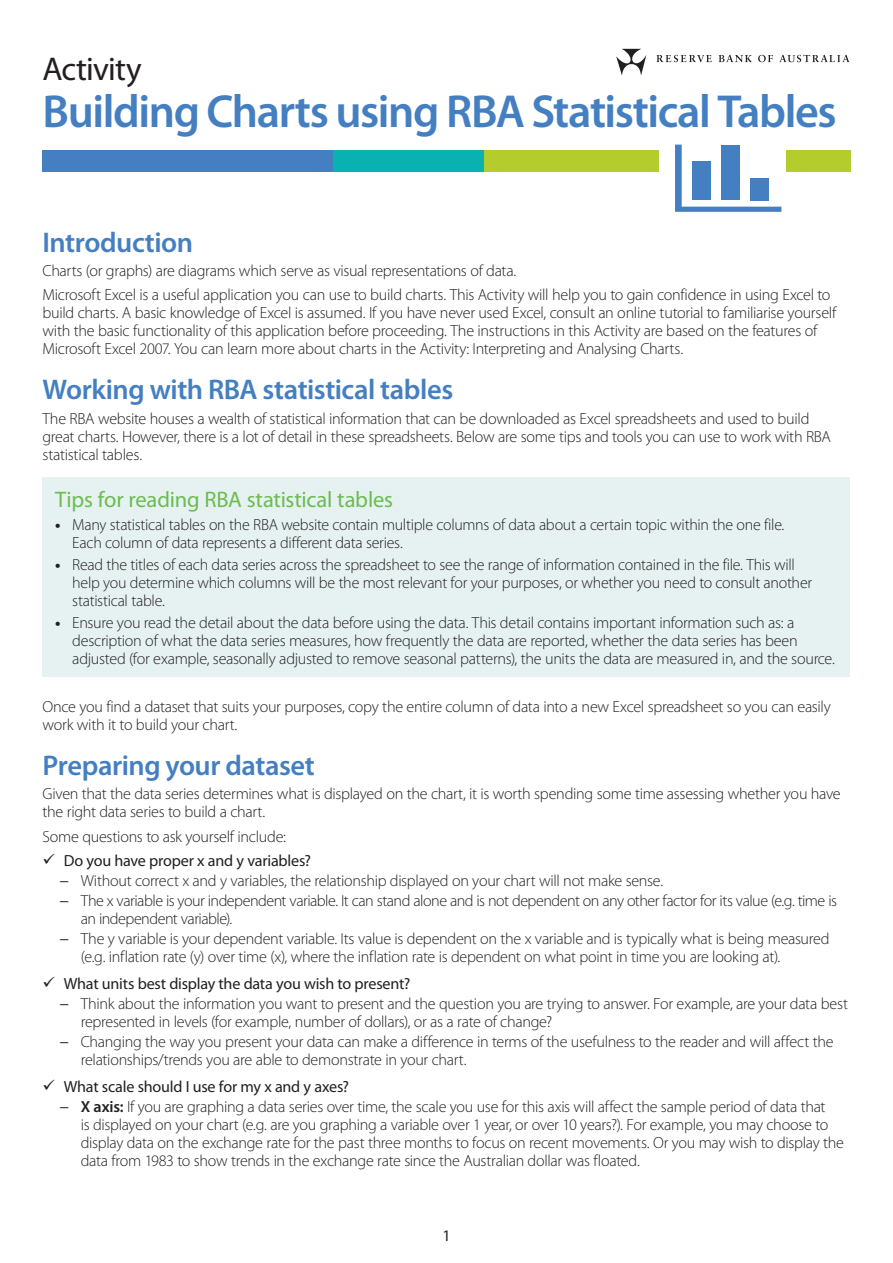
<style>
.page{position:relative;width:893px;height:1263px;background:#fff}
.page>*{position:absolute;margin:0;border:0;box-sizing:border-box;transform-origin:0 0}
.t1{font:600 46.5px "Myriad Pro";letter-spacing:-.03em;color:#447fc1}
.t2{font:33px "Myriad Pro";letter-spacing:-.025em;color:#231f20}
.t3{font:600 28.5px "Myriad Pro";letter-spacing:-.015em;color:#447fc1}
.t4{font:22.5px "Myriad Pro";letter-spacing:-.01em;color:#6cbc50}
.t5{font:300 16.2px/18px "Myriad Pro";letter-spacing:-.02em;color:#231f20}
.t6{font:16.2px "Myriad Pro";letter-spacing:-.015em;color:#231f20}
.t7{font:300 16.05px/18px "Myriad Pro";letter-spacing:-.02em;color:#231f20}
.s1{font-weight:700}
.s2{font-weight:400}
.s3{font-weight:600}
</style>
<div class="page">
<svg style="left:656px;top:55px;width:56px;height:7px"></svg>
<svg style="left:719px;top:55px;width:33px;height:7px"></svg>
<svg style="left:758px;top:55px;width:15px;height:7px"></svg>
<svg style="left:779px;top:55px;width:70px;height:7px"></svg>
<svg style="left:616px;top:49px;width:30px;height:26px"></svg>
<div style="left:43px;top:478px;width:807px;height:199px;background:#e5f2f1"></div>
<div style="left:43px;top:151px;width:295px;height:21px;background:#447fc1"></div>
<div style="left:333px;top:151px;width:152px;height:21px;background:#0ab1b1"></div>
<div style="left:484px;top:151px;width:366px;height:21px;background:#b5cc2d"></div>
<div style="left:659px;top:143px;width:126px;height:42px;background:#fff"></div>
<svg style="left:675px;top:145px;width:106px;height:67px"></svg>
<div style="left:692px;top:162px;width:19px;height:38px;background:#447fc1"></div>
<div style="left:721px;top:146px;width:19px;height:54px;background:#447fc1"></div>
<div style="left:750px;top:178px;width:19px;height:22px;background:#447fc1"></div>
<h2 class="t2" style="left:43px;top:49px;width:101px">Activity</h2>
<h1 class="t1" style="left:43px;top:81px;width:796px">Building Charts using RBA Statistical Tables</h1>
<h3 class="t3" style="left:43px;top:224px;width:152px">Introduction</h3>
<p class="t5" style="left:43px;top:258px;width:789px;line-height:24.5px">Charts (or graphs) are diagrams which serve as visual representations of data.<br>Microsoft Excel is a useful application you can use to build charts. This Activity will help you to gain confidence in using Excel to</p>
<p class="t5" style="left:43px;top:304px;width:795px">build charts. A basic knowledge of Excel is assumed. If you have never used Excel, consult an online tutorial to familiarise yourself with the basic functionality of this application before proceeding. The instructions in this Activity are based on the features of<br>Microsoft Excel 2007. You can learn more about charts in the Activity: Interpreting and Analysing Charts.</p>
<h3 class="t3" style="left:43px;top:372px;width:412px">Working with RBA statistical tables</h3>
<p class="t5" style="left:43px;top:409px;width:790px">The RBA website houses a wealth of statistical information that can be downloaded as Excel spreadsheets and used to build great charts. However, there is a lot of detail in these spreadsheets. Below are some tips and tools you can use to work with RBA statistical tables.</p>
<h3 class="t4" style="left:55px;top:486px;width:339px">Tips for reading RBA statistical tables</h3>
<p class="t5" style="left:72px;top:515px;width:714px;text-indent:-17px"><span class="s1">•</span> Many statistical tables on the RBA website contain multiple columns of data about a certain topic within the one file.<br>Each column of data represents a different data series.</p>
<p class="t5" style="left:72px;top:555px;width:741px;text-indent:-17px"><span class="s1">•</span> Read the titles of each data series across the spreadsheet to see the range of information contained in the file. This will help you determine which columns will be the most relevant for your purposes, or whether you need to consult another statistical table.</p>
<p class="t5" style="left:72px;top:614px;width:764px;text-indent:-17px"><span class="s1">•</span> Ensure you read the detail about the data before using the data. This detail contains important information such as: a description of what the data series measures, how frequently the data are reported, whether the data series has been adjusted (for example, seasonally adjusted to remove seasonal patterns), the units the data are measured in, and the source.</p>
<p class="t5" style="left:43px;top:697px;width:790px">Once you find a dataset that suits your purposes, copy the entire column of data into a new Excel spreadsheet so you can easily work with it to build your chart.</p>
<h3 class="t3" style="left:43px;top:747px;width:274px">Preparing your dataset</h3>
<p class="t5" style="left:43px;top:785px;width:800px">Given that the data series determines what is displayed on the chart, it is worth spending some time assessing whether you have the right data series to build a chart.</p>
<p class="t5" style="left:43px;top:827px;width:245px">Some questions to ask yourself include:</p>
<p class="t6" style="left:43px;top:851px;width:270px">✓ Do you have proper x and y variables?</p>
<p class="t7" style="left:60px;top:871px;width:779px;line-height:20.1px"><span class="s2">−</span> Without correct x and y variables, the relationship displayed on your chart will not make sense.<br><span class="s2">−</span> The x variable is your independent variable. It can stand alone and is not dependent on any other factor for its value (e.g. time is</p>
<p class="t7" style="left:60px;top:909px;width:772px;line-height:20.1px;text-indent:21px">an independent variable).<br><span class="s2">−</span> The y variable is your dependent variable. Its value is dependent on the x variable and is typically what is being measured</p>
<p class="t7" style="left:81px;top:948px;width:701px">(e.g. inflation rate (y) over time (x), where the inflation rate is dependent on what point in time you are looking at).</p>
<p class="t6" style="left:43px;top:973px;width:369px">✓ What units best display the data you wish to present?</p>
<p class="t7" style="left:81px;top:995px;width:769px;text-indent:-21px"><span class="s2">−</span> Think about the information you want to present and the question you are trying to answer. For example, are your data best represented in levels (for example, number of dollars), or as a rate of change?</p>
<p class="t7" style="left:81px;top:1033px;width:754px;text-indent:-21px"><span class="s2">−</span> Changing the way you present your data can make a difference in terms of the usefulness to the reader and will affect the relationships/trends you are able to demonstrate in your chart.</p>
<p class="t6" style="left:43px;top:1076px;width:308px">✓ What scale should I use for my x and y axes?</p>
<p class="t7" style="left:81px;top:1097px;width:765px;text-indent:-21px"><span class="s2">−</span> <span class="s3">X axis:</span> If you are graphing a data series over time, the scale you use for this axis will affect the sample period of data that<br>is displayed on your chart (e.g. are you graphing a variable over 1 year, or over 10 years?). For example, you may choose to display data on the exchange rate for the past three months to focus on recent movements. Or you may wish to display the data from 1983 to show trends in the exchange rate since the Australian dollar was floated.</p>
<p class="t6" style="left:442px;top:1226px;width:10px">1</p>
</div>
